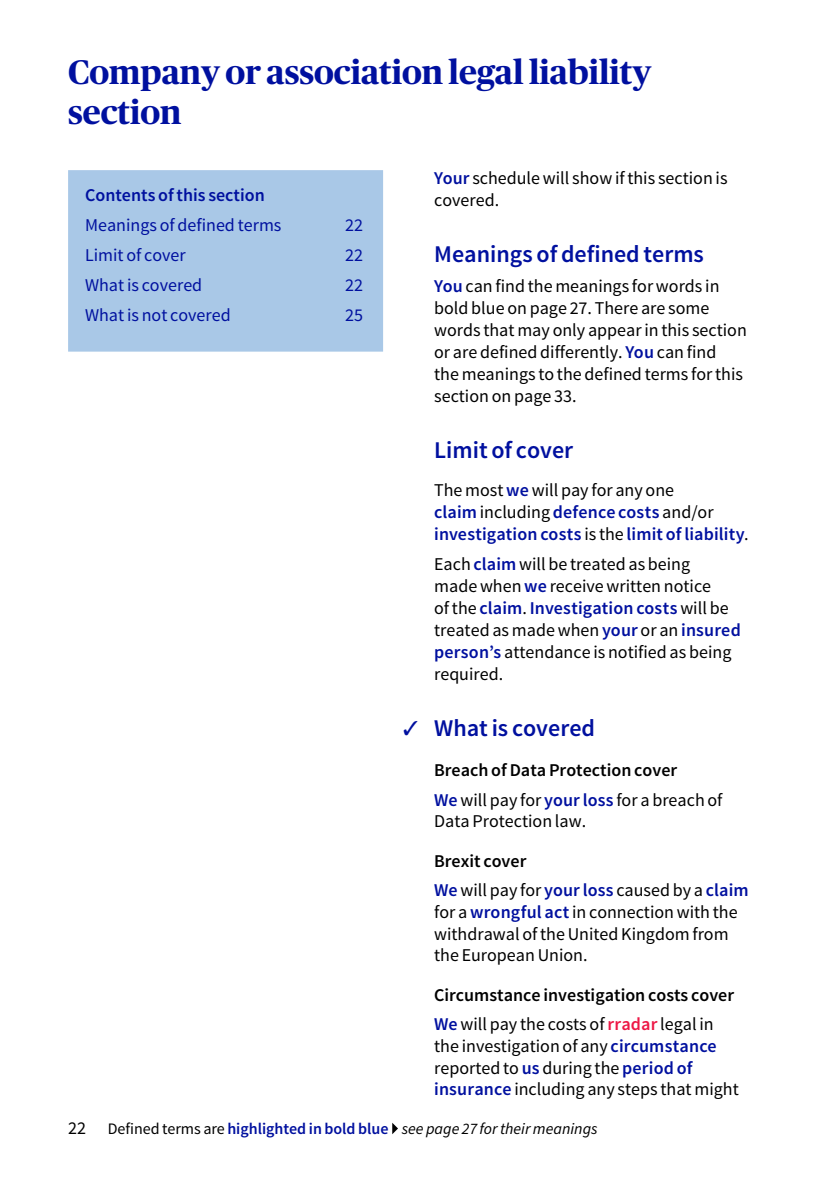
<style>
.page{position:relative;width:840px;height:1191px;background:#fff}
.page>*{position:absolute;margin:0;border:0;box-sizing:border-box;transform-origin:0 0}
.t1{font:700 34px/40px "Publico Headline";color:#00109f}
.t2{font:600 24px "Source Sans Pro";color:#00109f}
.t3{font:18px/22px "Source Sans Pro";color:#000}
.t4{font:600 18px/29.6px "Source Sans Pro";color:#000}
.t5{font:600 18px/22px "Source Sans Pro";letter-spacing:.005em;color:#00109f}
.t6{font:18px "Source Sans Pro";color:#00109f}
.t7{font:italic 16px "Source Sans Pro";color:#000}
.s1{font-weight:600;color:#00109f}
.s2{font-weight:400;color:#000}
.s3{color:#00109f}
.s4{font-weight:400}
.s5{font-weight:600}
.s6{color:#ed1846}
.s7{font-style:normal;font-size:18px}
.s8{font-style:normal}
.s9{font-weight:600;font-style:normal;color:#00109f}
</style>
<div class="page">
<svg style="left:392px;top:1123px;width:6px;height:11px"></svg>
<div style="left:68px;top:170px;width:315px;height:181px;background:#a9c8e7"></div>
<h1 class="t1" style="left:68px;top:50px;width:584px">Company or association legal liability section</h1>
<p class="t5" style="left:85px;top:184px;width:181px">Contents of this section</p>
<p class="t6" style="left:85px;top:213px;width:198px">Meanings of defined terms</p>
<p class="t6" style="left:345px;top:213px;width:19px">22</p>
<p class="t6" style="left:85px;top:243px;width:102px">Limit of cover</p>
<p class="t6" style="left:345px;top:243px;width:19px">22</p>
<p class="t6" style="left:85px;top:273px;width:119px">What is covered</p>
<p class="t6" style="left:345px;top:273px;width:19px">22</p>
<p class="t6" style="left:85px;top:303px;width:147px">What is not covered</p>
<p class="t6" style="left:345px;top:303px;width:19px">25</p>
<p class="t3" style="left:434px;top:167px;width:295px"><span class="s1">Your</span> schedule will show if this section is covered.</p>
<h2 class="t2" style="left:434px;top:238px;width:271px">Meanings of defined terms</h2>
<p class="t3" style="left:434px;top:275px;width:314px"><span class="s1">You</span> can find the meanings for words in bold blue on page 27. There are some words that may only appear in this section or are defined differently. <span class="s1">You</span> can find<br>the meanings to the defined terms for this section on page 33.</p>
<h2 class="t2" style="left:434px;top:434px;width:140px">Limit of cover</h2>
<p class="t5" style="left:434px;top:480px;width:316px"><span class="s2">The most</span> we <span class="s2">will pay for any one<br></span>claim <span class="s2">including</span> defence costs <span class="s2">and/or </span>investigation costs <span class="s2">is the</span> limit of liability<span class="s2">.</span></p>
<p class="t3" style="left:434px;top:553px;width:308px">Each <span class="s1">claim</span> will be treated as being<br>made when <span class="s1">we</span> receive written notice<br>of the <span class="s1">claim</span>. <span class="s1">Investigation costs</span> will be treated as made when <span class="s1">your</span> or an <span class="s1">insured person’s</span> attendance is notified as being required.</p>
<h2 class="t2" style="left:434px;top:713px;width:162px">What is covered</h2>
<p class="t4" style="left:434px;top:755px;width:290px">Breach of Data Protection cover<br><span class="s3">We</span> <span class="s4">will pay for</span> <span class="s3">your loss</span> <span class="s4">for a breach of</span></p>
<p class="t3" style="left:434px;top:810px;width:153px">Data Protection law.</p>
<p class="t3" style="left:434px;top:846px;width:316px;line-height:29.6px"><span class="s5">Brexit cover<br></span><span class="s1">We</span> will pay for <span class="s1">yourloss</span> caused by a <span class="s1">claim</span></p>
<p class="t3" style="left:434px;top:901px;width:305px">for a <span class="s1">wrongful act</span> in connection with the withdrawal of the United Kingdom from the European Union.</p>
<p class="t4" style="left:434px;top:980px;width:301px">Circumstance investigation costs cover<br><span class="s3">We</span> <span class="s4">will pay the costs of</span> <span class="s6">rradar</span> <span class="s4">legal in</span></p>
<p class="t3" style="left:434px;top:1035px;width:306px">the investigation of any <span class="s1">circumstance </span>reported to <span class="s1">us</span> during the <span class="s1">period of insurance</span> including any steps that might</p>
<p class="t7" style="left:68px;top:1118px;width:530px"><span class="s7">22</span> <span class="s8">Defined terms are</span> <span class="s9">highlighted in bold blue</span> see page 27 for their meanings</p>
</div>
